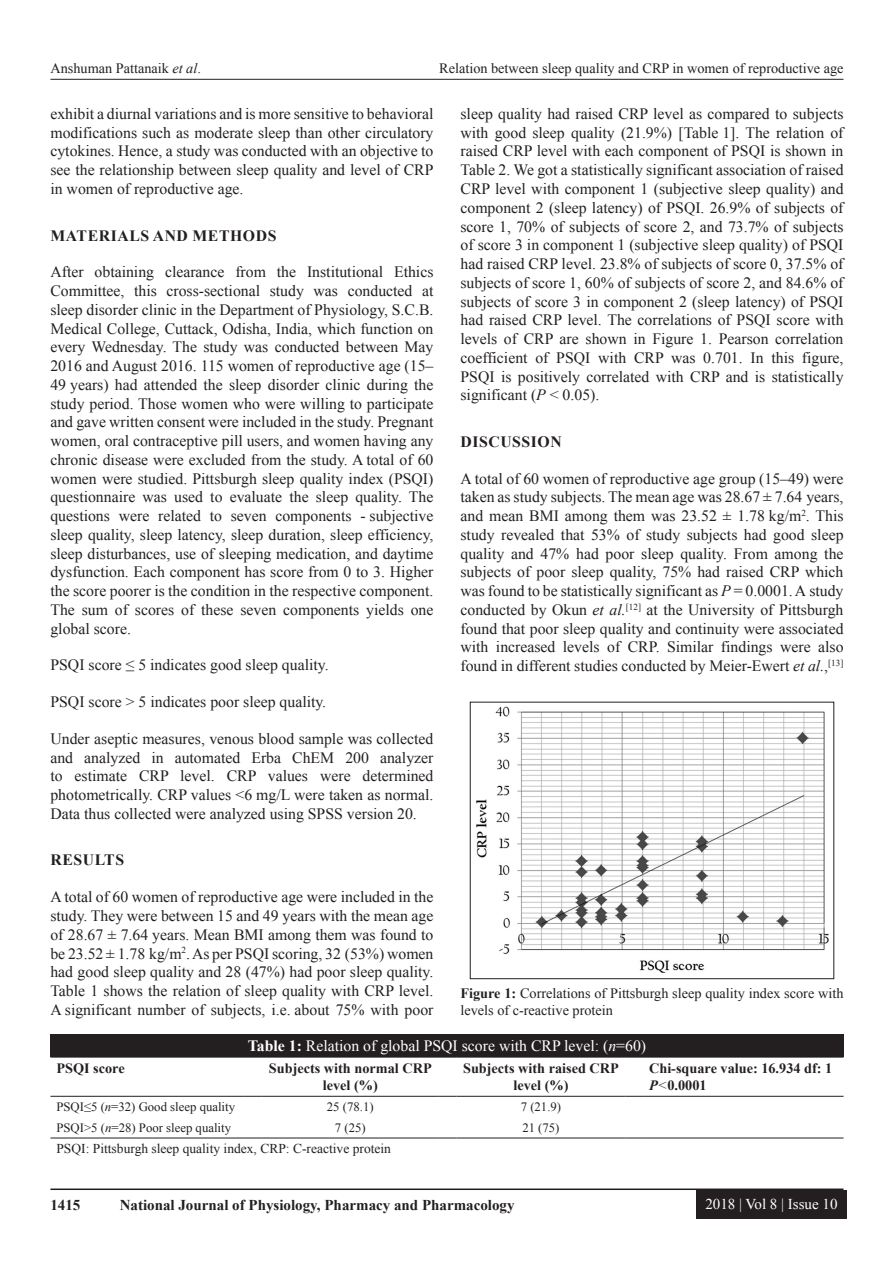
<style>
.page{position:relative;width:894px;height:1263px;background:#fff}
.page>*{position:absolute;margin:0;border:0;box-sizing:border-box;transform-origin:0 0}
.TX{font:15.75px/18.8px "Times New Roman";color:#231f20;text-align:justify}
.TT{font:15.75px "Times New Roman";color:#fff}
.t1{font:700 15.75px "Times New Roman";letter-spacing:.035em;color:#231f20}
.RF{font:700 15px "Times New Roman";color:#231f20}
.RF_VOL{font:15px "Times New Roman";color:#fff}
.FGC{font:14.25px/17.2px "Times New Roman";color:#231f20}
.TCH{font:700 14.25px/17.2px "Times New Roman";color:#231f20;text-align:center}
.TFN{font:13.5px "Times New Roman";color:#231f20}
.TB{font:12.75px "Times New Roman";color:#231f20}
.TBB{font:12.75px "Times New Roman";color:#231f20}
.s1{font-style:italic}
.s2{font-weight:700}
.s3{font-weight:400;font-style:italic}
</style>
<div class="page">
<hr style="left:50px;top:79px;width:793px;height:1px;background:#231f20">
<hr style="left:50px;top:1188px;width:793px;height:2px;background:#231f20">
<div style="left:696px;top:1190px;width:150px;height:28px;background:#231f20"></div>
<div style="left:50px;top:1034px;width:793px;height:23px;background:#231f20"></div>
<hr style="left:50px;top:1137px;width:194px;height:1px;background:#231f20">
<svg style="left:244px;top:1137px;width:18px;height:1px"></svg>
<hr style="left:262px;top:1137px;width:176px;height:1px;background:#231f20">
<svg style="left:438px;top:1137px;width:18px;height:1px"></svg>
<hr style="left:456px;top:1137px;width:169px;height:1px;background:#231f20">
<svg style="left:625px;top:1137px;width:18px;height:1px"></svg>
<hr style="left:643px;top:1137px;width:200px;height:1px;background:#231f20">
<hr style="left:50px;top:1095px;width:194px;height:1px;background:#231f20">
<svg style="left:244px;top:1095px;width:18px;height:1px"></svg>
<hr style="left:262px;top:1095px;width:176px;height:1px;background:#231f20">
<svg style="left:438px;top:1095px;width:18px;height:1px"></svg>
<hr style="left:456px;top:1095px;width:169px;height:1px;background:#231f20">
<svg style="left:625px;top:1095px;width:18px;height:1px"></svg>
<hr style="left:643px;top:1095px;width:200px;height:1px;background:#231f20">
<img style="left:476px;top:706px;width:353px;height:267px">
<div style="left:470px;top:702px;width:363px;height:277px;border:1px solid #231f20"></div>
<p class="FGC" style="left:50px;top:59px;width:152px">Anshuman Pattanaik <span class="s1">et al</span>.</p>
<p class="FGC" style="left:439px;top:59px;width:405px">Relation between sleep quality and CRP in women of reproductive age</p>
<p class="TX" style="left:50px;top:104px;width:384px">exhibit a diurnal variations and is more sensitive to behavioral modifications such as moderate sleep than other circulatory cytokines. Hence, a study was conducted with an objective to see the relationship between sleep quality and level of CRP in women of reproductive age.</p>
<h1 class="t1" style="left:50px;top:224px;width:227px">MATERIALS AND METHODS</h1>
<p class="TX" style="left:50px;top:262px;width:384px">After obtaining clearance from the Institutional Ethics Committee, this cross-sectional study was conducted at sleep disorder clinic in the Department of Physiology, S.C.B.<br>Medical College, Cuttack, Odisha, India, which function on every Wednesday. The study was conducted between May 2016 and August 2016. 115 women of reproductive age (15– 49 years) had attended the sleep disorder clinic during the study period. Those women who were willing to participate and gave written consent were included in the study. Pregnant women, oral contraceptive pill users, and women having any chronic disease were excluded from the study. A total of 60 women were studied. Pittsburgh sleep quality index (PSQI) questionnaire was used to evaluate the sleep quality. The questions were related to seven components - subjective sleep quality, sleep latency, sleep duration, sleep efficiency, sleep disturbances, use of sleeping medication, and daytime dysfunction. Each component has score from 0 to 3. Higher the score poorer is the condition in the respective component.<br>The sum of scores of these seven components yields one global score.</p>
<p class="TX" style="left:50px;top:655px;width:279px">PSQI score ≤ 5 indicates good sleep quality.</p>
<p class="TX" style="left:50px;top:692px;width:277px">PSQI score &gt; 5 indicates poor sleep quality.</p>
<p class="TX" style="left:50px;top:729px;width:384px">Under aseptic measures, venous blood sample was collected and analyzed in automated Erba ChEM 200 analyzer to estimate CRP level. CRP values were determined photometrically. CRP values &lt;6 mg/L were taken as normal.<br>Data thus collected were analyzed using SPSS version 20.</p>
<h1 class="t1" style="left:50px;top:849px;width:75px">RESULTS</h1>
<p class="TX" style="left:50px;top:887px;width:384px">A total of 60 women of reproductive age were included in the study. They were between 15 and 49 years with the mean age of 28.67 ± 7.64 years. Mean BMI among them was found to be 23.52 ± 1.78 kg/m<sup>2</sup>. As per PSQI scoring, 32 (53%) women had good sleep quality and 28 (47%) had poor sleep quality.<br>Table 1 shows the relation of sleep quality with CRP level.<br>A significant number of subjects, i.e. about 75% with poor</p>
<p class="TX" style="left:460px;top:104px;width:384px">sleep quality had raised CRP level as compared to subjects with good sleep quality (21.9%) [Table 1]. The relation of raised CRP level with each component of PSQI is shown in Table 2. We got a statistically significant association of raised CRP level with component 1 (subjective sleep quality) and component 2 (sleep latency) of PSQI. 26.9% of subjects of score 1, 70% of subjects of score 2, and 73.7% of subjects of score 3 in component 1 (subjective sleep quality) of PSQI had raised CRP level. 23.8% of subjects of score 0, 37.5% of subjects of score 1, 60% of subjects of score 2, and 84.6% of subjects of score 3 in component 2 (sleep latency) of PSQI had raised CRP level. The correlations of PSQI score with levels of CRP are shown in Figure 1. Pearson correlation coefficient of PSQI with CRP was 0.701. In this figure, PSQI is positively correlated with CRP and is statistically significant (<span class="s1">P</span> &lt; 0.05).</p>
<h1 class="t1" style="left:460px;top:430px;width:103px">DISCUSSION</h1>
<p class="TX" style="left:460px;top:468px;width:384px">A total of 60 women of reproductive age group (15–49) were taken as study subjects. The mean age was 28.67 ± 7.64 years, and mean BMI among them was 23.52 ± 1.78 kg/m<sup>2</sup>. This study revealed that 53% of study subjects had good sleep quality and 47% had poor sleep quality. From among the subjects of poor sleep quality, 75% had raised CRP which was found to be statistically significant as <span class="s1">P</span> = 0.0001. A study conducted by Okun <span class="s1">et al.</span><sup>[12]</sup> at the University of Pittsburgh found that poor sleep quality and continuity were associated with increased levels of CRP. Similar findings were also found in different studies conducted by Meier-Ewert <span class="s1">et al.</span>,<sup>[13]</sup></p>
<p class="FGC" style="left:460px;top:984px;width:384px"><span class="s2">Figure 1:</span> Correlations of Pittsburgh sleep quality index score with levels of c-reactive protein</p>
<p class="TT" style="left:248px;top:1034px;width:399px"><span class="s2">Table 1:</span> Relation of global PSQI score with CRP level: (<span class="s1">n</span>=60)</p>
<p class="TCH" style="left:56px;top:1059px;width:70px">PSQI score</p>
<p class="TCH" style="left:269px;top:1059px;width:164px">Subjects with normal CRP level (%)</p>
<p class="TCH" style="left:463px;top:1059px;width:157px">Subjects with raised CRP level (%)</p>
<p class="TCH" style="left:649px;top:1059px;width:185px;text-align:left">Chi‑square value: 16.934 df: 1<br><span class="s1">P</span><span class="s3">&lt;</span>0.0001</p>
<p class="TB" style="left:56px;top:1097px;width:180px">PSQI≤5 (<span class="s1">n</span>=32) Good sleep quality</p>
<p class="TB" style="left:327px;top:1097px;width:48px">25 (78.1)</p>
<p class="TB" style="left:520px;top:1097px;width:42px">7 (21.9)</p>
<p class="TBB" style="left:56px;top:1118px;width:176px">PSQI&gt;5 (<span class="s1">n</span>=28) Poor sleep quality</p>
<p class="TBB" style="left:335px;top:1118px;width:32px">7 (25)</p>
<p class="TBB" style="left:522px;top:1118px;width:39px">21 (75)</p>
<p class="TFN" style="left:56px;top:1139px;width:336px">PSQI: Pittsburgh sleep quality index, CRP: C‑reactive protein</p>
<p class="RF" style="left:50px;top:1194px;width:31px">1415</p>
<p class="RF" style="left:120px;top:1194px;width:396px">National Journal of Physiology, Pharmacy and Pharmacology</p>
<p class="RF_VOL" style="left:705px;top:1193px;width:134px">2018 | Vol 8 | Issue 10</p>
</div>
